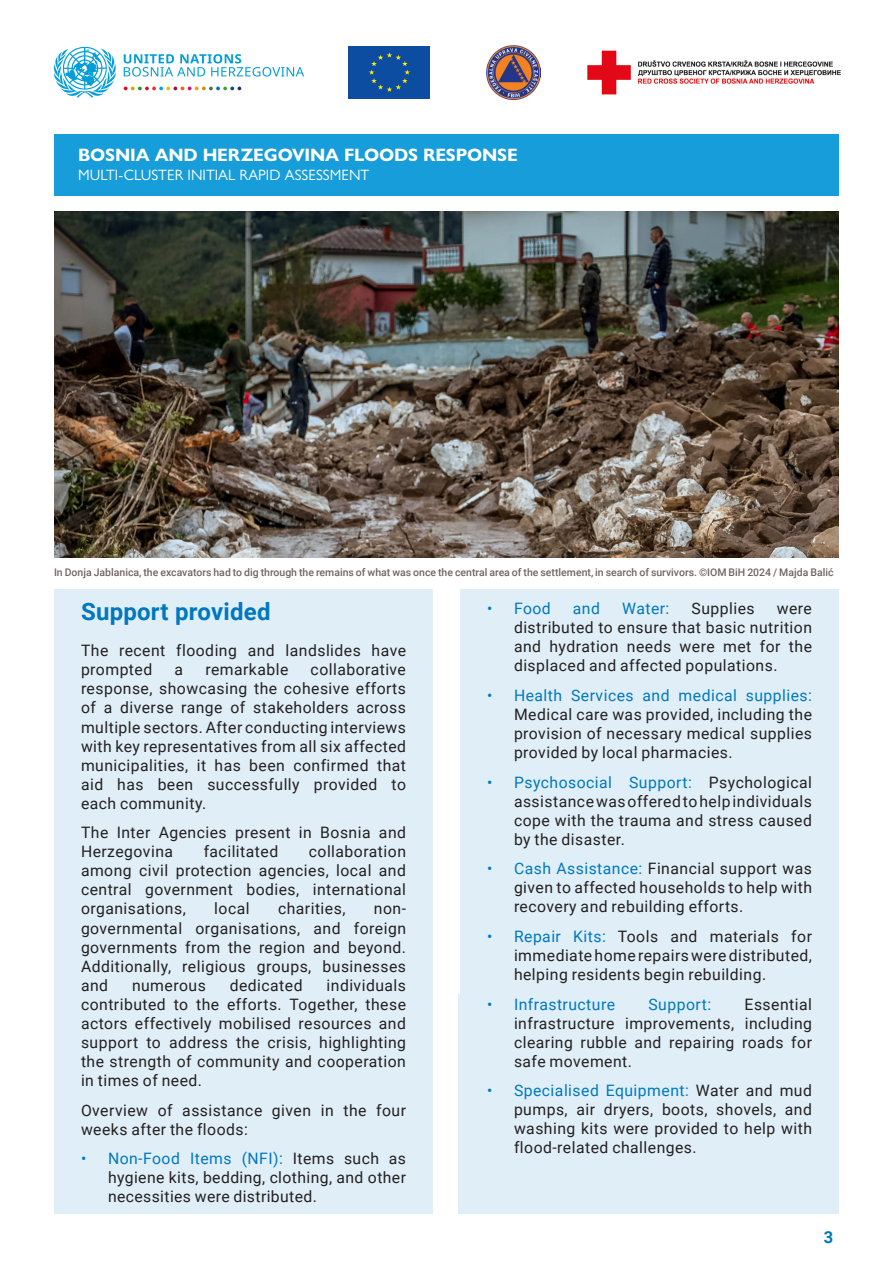
<style>
.page{position:relative;width:893px;height:1263px;background:#fff}
.page>*{position:absolute;margin:0;border:0;box-sizing:border-box;transform-origin:0 0}
.Box_Heading_1{font:700 24px "Roboto";letter-spacing:.01em;color:#0077be}
.t1{font:700 18px "Gill Sans Nova";letter-spacing:-.01em;color:#fff}
.Page_Number_-_Right{font:700 16.5px "Roboto";color:#0077be}
.Box_Body{font:15.75px/19px "Roboto";letter-spacing:.03em;color:#231f20;text-align:justify}
.t2{font:15.75px "Roboto";letter-spacing:.03em;color:#0077be}
.t3{font:15px "Gill Sans Nova";color:#fff}
.t4{font:500 10.5px "Roboto";color:#71655e}
.s1{color:#0077be}
</style>
<div class="page">
<img style="left:587px;top:50px;width:254px;height:45px">
<svg style="left:54px;top:46px;width:62px;height:52px"></svg>
<svg style="left:124px;top:54px;width:180px;height:23px"></svg>
<svg style="left:124px;top:87px;width:117px;height:3px"></svg>
<img style="left:486px;top:45px;width:54px;height:54px">
<div style="left:349px;top:46px;width:81px;height:52px;background:#0d4da1"></div>
<svg style="left:369px;top:52px;width:41px;height:40px"></svg>
<div style="left:459px;top:994px;width:380px;height:229px;background:#e0eef7"></div>
<div style="left:54px;top:566px;width:379px;height:114px;background:#e0eff7"></div>
<div style="left:54px;top:626px;width:379px;height:232px;background:#e0eff7"></div>
<div style="left:54px;top:808px;width:379px;height:327px;background:#e0eff7"></div>
<div style="left:54px;top:1134px;width:379px;height:117px;background:#e0eff7"></div>
<div style="left:460px;top:584px;width:379px;height:136px;background:#e0eff7"></div>
<div style="left:460px;top:671px;width:379px;height:136px;background:#e0eff7"></div>
<div style="left:460px;top:758px;width:379px;height:136px;background:#e0eff7"></div>
<div style="left:460px;top:844px;width:379px;height:117px;background:#e0eff7"></div>
<div style="left:460px;top:912px;width:379px;height:117px;background:#e0eff7"></div>
<img style="left:54px;top:211px;width:785px;height:346px">
<div style="left:44px;top:563px;width:829px;height:26px;background:#fff"></div>
<div style="left:54px;top:135px;width:785px;height:61px;background:#179dd9"></div>
<div style="left:17px;top:1214px;width:827px;height:49px;background:#fff"></div>
<p class="t1" style="left:78px;top:143px;width:441px">BOSNIA AND HERZEGOVINA FLOODS RESPONSE</p>
<p class="t3" style="left:78px;top:166px;width:293px">MULTI-CLUSTER INITIAL RAPID ASSESSMENT</p>
<p class="t4" style="left:54px;top:565px;width:781px">In Donja Jablanica, the excavators had to dig through the remains of what was once the central area of the settlement, in search of survivors. ©IOM BiH 2024 / Majda Balić</p>
<p class="Box_Heading_1" style="left:81px;top:595px;width:191px">Support provided</p>
<p class="Box_Body" style="left:81px;top:641px;width:327px">The recent flooding and landslides have prompted</p>
<p class="Box_Body" style="left:81px;top:660px;width:327px;text-indent:230px">collaborative response, showcasing the cohesive efforts of a diverse range of stakeholders across multiple sectors. After conducting interviews with key representatives from all six affected municipalities, it has been confirmed that aid has been successfully provided to each community.</p>
<p class="Box_Body" style="left:81px;top:822px;width:327px">The Inter Agencies present in Bosnia and<br>Herzegovina</p>
<p class="Box_Body" style="left:175px;top:660px;width:10px">a</p>
<p class="Box_Body" style="left:205px;top:660px;width:85px">remarkable</p>
<p class="Box_Body" style="left:204px;top:842px;width:76px">facilitated</p>
<p class="Box_Body" style="left:81px;top:842px;width:327px;text-indent:228px">collaboration among civil protection agencies, local and central government bodies, international organisations,</p>
<p class="Box_Body" style="left:214px;top:899px;width:37px">local</p>
<p class="Box_Body" style="left:278px;top:899px;width:69px">charities,</p>
<p class="Box_Body" style="left:81px;top:899px;width:327px;text-indent:293px">non&shy;governmental organisations, and foreign governments from the region and beyond.<br>Additionally, religious groups, businesses and</p>
<p class="Box_Body" style="left:81px;top:975px;width:327px;text-indent:246px">individuals contributed to the efforts. Together, these actors effectively mobilised resources and support to address the crisis, highlighting the strength of community and cooperation in times of need.</p>
<p class="Box_Body" style="left:81px;top:1100px;width:326px">Overview of assistance given in the four weeks after the floods:</p>
<p class="Box_Body" style="left:108px;top:1148px;width:300px;text-indent:-27px"><span class="s1">• Non-Food Items (NFI):</span> Items such as hygiene kits, bedding, clothing, and other necessities were distributed.</p>
<p class="Box_Body" style="left:132px;top:975px;width:75px">numerous</p>
<p class="Box_Body" style="left:230px;top:975px;width:74px">dedicated</p>
<p class="t2" style="left:487px;top:597px;width:65px">• Food</p>
<p class="t2" style="left:573px;top:597px;width:29px">and</p>
<p class="t2" style="left:622px;top:597px;width:49px">Water:</p>
<p class="Box_Body" style="left:692px;top:598px;width:65px">Supplies</p>
<p class="Box_Body" style="left:514px;top:598px;width:300px;text-indent:263px">were distributed to ensure that basic nutrition and hydration needs were met for the displaced and affected populations.</p>
<p class="Box_Body" style="left:514px;top:685px;width:300px;text-indent:-27px"><span class="s1">• Health Services and medical supplies:<br></span>Medical care was provided, including the provision of necessary medical supplies provided by local pharmacies.</p>
<p class="Box_Body" style="left:514px;top:772px;width:300px;text-indent:-27px"><span class="s1">• Psychosocial Support:</span> Psychological assistance was offered to help individuals cope with the trauma and stress caused by the disaster.</p>
<p class="Box_Body" style="left:514px;top:858px;width:299px;text-indent:-27px"><span class="s1">• Cash Assistance:</span> Financial support was given to affected households to help with recovery and rebuilding efforts.</p>
<p class="Box_Body" style="left:514px;top:926px;width:299px;text-indent:-27px"><span class="s1">• Repair Kits:</span> Tools and materials for immediate home repairs were distributed, helping residents begin rebuilding.</p>
<p class="t2" style="left:487px;top:993px;width:130px">• Infrastructure</p>
<p class="t2" style="left:648px;top:993px;width:64px">Support:</p>
<p class="Box_Body" style="left:514px;top:994px;width:299px;text-indent:231px">Essential infrastructure improvements, including clearing rubble and repairing roads for safe movement.</p>
<p class="Box_Body" style="left:514px;top:1080px;width:300px;text-indent:-27px"><span class="s1">• Specialised Equipment:</span> Water and mud pumps, air dryers, boots, shovels, and washing kits were provided to help with flood-related challenges.</p>
<p class="Page_Number_-_Right" style="left:824px;top:1226px;width:11px">3</p>
</div>
